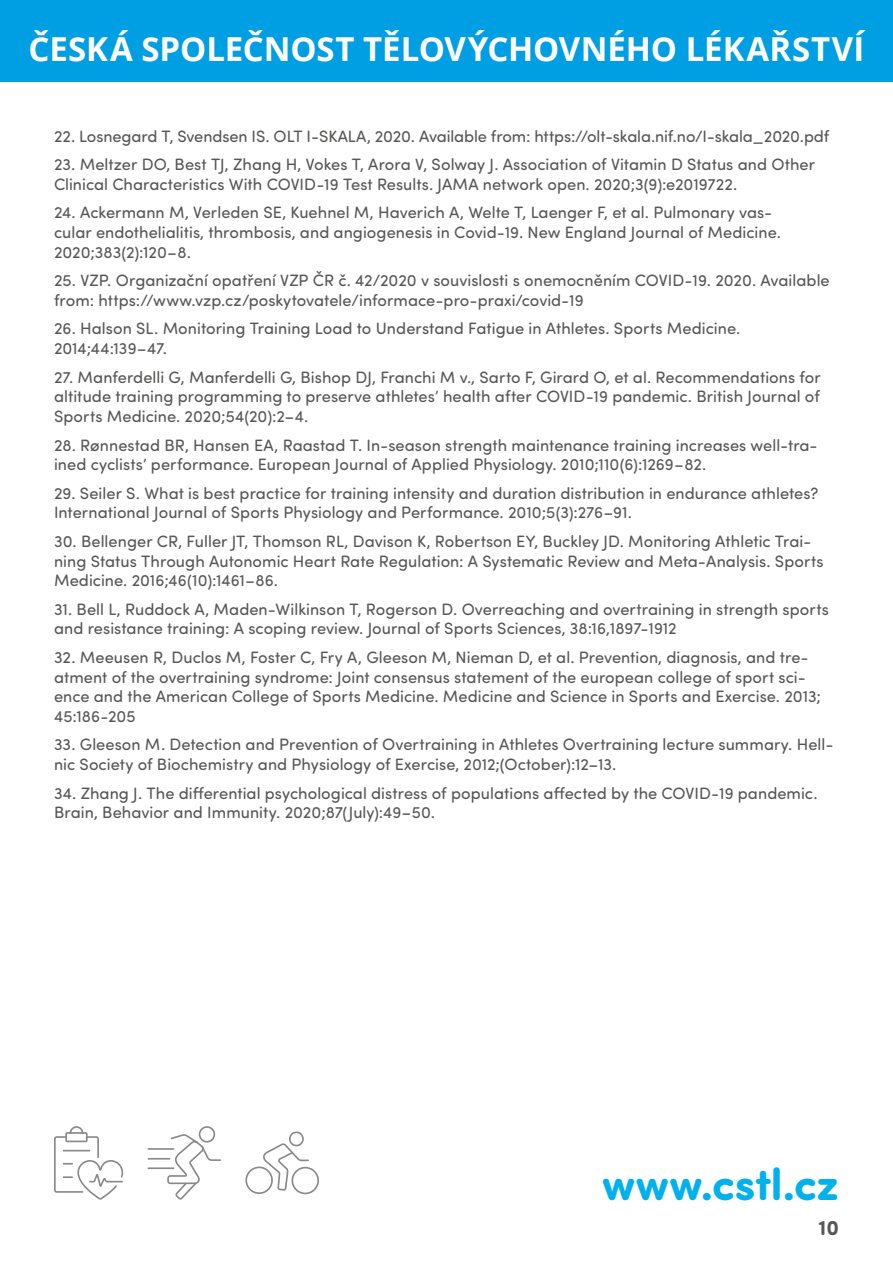
<style>
.page{position:relative;width:893px;height:1263px;background:#fff}
.page>*{position:absolute;margin:0;border:0;box-sizing:border-box;transform-origin:0 0}
.t1{font:700 45px "Sofia Pro Soft";letter-spacing:-.005em;color:#00b1eb}
.t2{font:700 33px "Open Sans";color:#fff}
.t3{font:700 21px "Sofia Pro Soft";color:#575756}
.t4{font:16.5px/19.8px "Sofia Pro Soft";letter-spacing:.005em;color:#575756}
</style>
<div class="page">
<svg style="left:54px;top:1126px;width:69px;height:73px"></svg>
<svg style="left:148px;top:1126px;width:73px;height:73px"></svg>
<hr style="left:148px;top:1167px;width:26px;height:2px;background:#888">
<svg style="left:245px;top:1131px;width:74px;height:63px"></svg>
<div style="left:0;top:0;width:893px;height:81px;background:#009fe3"></div>
<h2 class="t2" style="left:29px;top:26px;width:837px">ČESKÁ SPOLEČNOST TĚLOVÝCHOVNÉHO LÉKAŘSTVÍ</h2>
<p class="t4" style="left:54px;top:126px;width:777px">22. Losnegard T, Svendsen IS. OLT I-SKALA, 2020. Available from: https://olt-skala.nif.no/I-skala_2020.pdf</p>
<p class="t4" style="left:54px;top:154px;width:763px">23. Meltzer DO, Best TJ, Zhang H, Vokes T, Arora V, Solway J. Association of Vitamin D Status and Other<br>Clinical Characteristics With COVID-19 Test Results. JAMA network open. 2020;3(9):e2019722.</p>
<p class="t4" style="left:54px;top:202px;width:728px">24. Ackermann M, Verleden SE, Kuehnel M, Haverich A, Welte T, Laenger F, et al. Pulmonary vas&shy;cular endothelialitis, thrombosis, and angiogenesis in Covid-19. New England Journal of Medicine.<br>2020;383(2):120–8.</p>
<p class="t4" style="left:54px;top:270px;width:777px">25. VZP. Organizační opatření VZP ČR č. 42/2020 v souvislosti s onemocněním COVID-19. 2020. Available from: https://www.vzp.cz/poskytovatele/informace-pro-praxi/covid-19</p>
<p class="t4" style="left:54px;top:318px;width:688px">26. Halson SL. Monitoring Training Load to Understand Fatigue in Athletes. Sports Medicine.<br>2014;44:139–47.</p>
<p class="t4" style="left:54px;top:366px;width:768px;text-align:justify">27. Manferdelli G, Manferdelli G, Bishop DJ, Franchi M v., Sarto F, Girard O, et al. Recommendations for altitude training programming to preserve athletes’ health after COVID-19 pandemic. British Journal of Sports Medicine. 2020;54(20):2–4.</p>
<p class="t4" style="left:54px;top:434px;width:765px">28. Rønnestad BR, Hansen EA, Raastad T. In-season strength maintenance training increases well-tra&shy;ined cyclists’ performance. European Journal of Applied Physiology. 2010;110(6):1269–82.</p>
<p class="t4" style="left:54px;top:482px;width:766px">29. Seiler S. What is best practice for training intensity and duration distribution in endurance athletes?<br>International Journal of Sports Physiology and Performance. 2010;5(3):276–91.</p>
<p class="t4" style="left:54px;top:530px;width:771px">30. Bellenger CR, Fuller JT, Thomson RL, Davison K, Robertson EY, Buckley JD. Monitoring Athletic Trai&shy;ning Status Through Autonomic Heart Rate Regulation: A Systematic Review and Meta-Analysis. Sports<br>Medicine. 2016;46(10):1461–86.</p>
<p class="t4" style="left:54px;top:598px;width:776px">31. Bell L, Ruddock A, Maden-Wilkinson T, Rogerson D. Overreaching and overtraining in strength sports and resistance training: A scoping review. Journal of Sports Sciences, 38:16,1897-1912</p>
<p class="t4" style="left:54px;top:646px;width:769px">32. Meeusen R, Duclos M, Foster C, Fry A, Gleeson M, Nieman D, et al. Prevention, diagnosis, and tre&shy;atment of the overtraining syndrome: Joint consensus statement of the european college of sport sci&shy;ence and the American College of Sports Medicine. Medicine and Science in Sports and Exercise. 2013; 45:186-205</p>
<p class="t4" style="left:54px;top:734px;width:781px">33. Gleeson M. Detection and Prevention of Overtraining in Athletes Overtraining lecture summary. Hell&shy;nic Society of Biochemistry and Physiology of Exercise, 2012;(October):12–13.</p>
<p class="t4" style="left:54px;top:782px;width:765px">34. Zhang J. The differential psychological distress of populations affected by the COVID-19 pandemic.<br>Brain, Behavior and Immunity. 2020;87(July):49–50.</p>
<h1 class="t1" style="left:602px;top:1151px;width:238px">www.cstl.cz</h1>
<p class="t3" style="left:819px;top:1212px;width:22px">10</p>
</div>
